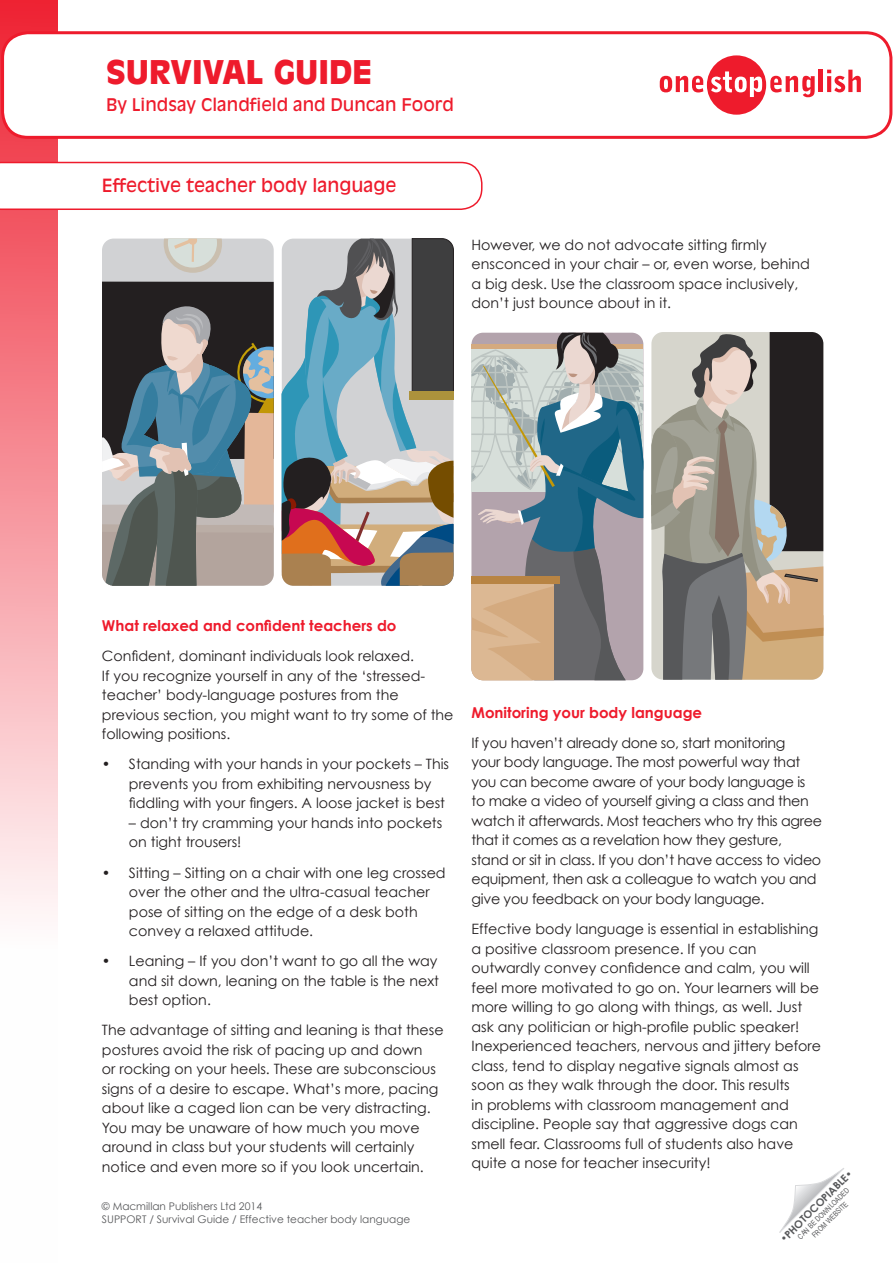
<style>
.page{position:relative;width:893px;height:1263px;background:#fff}
.page>*{position:absolute;margin:0;border:0;box-sizing:border-box;transform-origin:0 0}
.t1{font:900 32.25px "Antique Olive Std";color:#ee1b2c}
.t2{font:18px "Antique Olive Std";color:#ee1b2c}
.t3{font:17.25px "Antique Olive Std";color:#ee1b2c}
.BodyText{font:700 15px "Century Gothic";color:#ee1b2c}
.BodyText-2{font:14.25px/19.5px "Century Gothic";color:#231f20}
.BodyText-3{font:14.25px/19.5px "Century Gothic";letter-spacing:-.02em;color:#231f20}
.t4{font:10.5px/13.5px "Century Gothic";color:#57585a}
.t5{font:700 10.5px "Century Gothic";color:#57585a}
.t6{font:7.5px/9px "Arial Narrow";color:#57585a;text-align:center}
.s1{font-weight:400}
</style>
<div class="page">
<svg style="left:779px;top:1168px;width:65px;height:65px"></svg>
<svg style="left:0;top:0;width:58px;height:911px"></svg>
<div style="left:3px;top:33px;width:888px;height:104px;background:#fff;border-radius:26px"></div>
<div style="left:1px;top:31px;width:891px;height:108px;border:3px solid #ee1b2c;border-radius:26px"></div>
<svg style="left:0;top:162px;width:482px;height:48px"></svg>
<svg style="left:660px;top:55px;width:155px;height:60px"></svg>
<hr style="left:819px;top:70px;width:4px;height:22px;background:#ee1b2c">
<svg style="left:827px;top:70px;width:34px;height:22px"></svg>
<svg style="left:281px;top:239px;width:172px;height:347px"></svg>
<div style="left:102px;top:239px;width:172px;height:347px;background:#d1d2d4;border-radius:12px"></div>
<svg style="left:164px;top:239px;width:58px;height:34px"></svg>
<svg style="left:102px;top:282px;width:172px;height:304px"></svg>
<svg style="left:471px;top:333px;width:173px;height:347px"></svg>
<svg style="left:651px;top:332px;width:172px;height:348px"></svg>
<h1 class="t1" style="left:106px;top:53px;width:268px">SURVIVAL GUIDE</h1>
<p class="t3" style="left:106px;top:94px;width:349px">By Lindsay Clandfield and Duncan Foord</p>
<p class="t2" style="left:102px;top:174px;width:296px">Effective teacher body language</p>
<p class="BodyText-2" style="left:471px;top:234px;width:340px">However, we do not advocate sitting firmly ensconced in your chair – or, even worse, behind a big desk. Use the classroom space inclusively, don’t just bounce about in it.</p>
<p class="BodyText" style="left:102px;top:616px;width:296px">What relaxed and confident teachers do</p>
<p class="BodyText-2" style="left:102px;top:646px;width:353px">Confident, dominant individuals look relaxed.<br>If you recognize yourself in any of the ‘stressed&shy;teacher’ body-language postures from the previous section, you might want to try some of the following positions.</p>
<p class="BodyText-2" style="left:129px;top:754px;width:322px;text-indent:-27px">• Standing with your hands in your pockets – This prevents you from exhibiting nervousness by fiddling with your fingers. A loose jacket is best</p>
<p class="BodyText-2" style="left:129px;top:813px;width:315px">– don’t try cramming your hands into pockets on tight trousers!</p>
<p class="BodyText-2" style="left:129px;top:862px;width:318px;text-indent:-27px">• Sitting – Sitting on a chair with one leg crossed over the other and the ultra-casual teacher pose of sitting on the edge of a desk both convey a relaxed attitude.</p>
<p class="BodyText-2" style="left:129px;top:951px;width:312px;text-align:justify;text-indent:-27px">• Leaning – If you don’t want to go all the way and sit down, leaning on the table is the next best option.</p>
<p class="BodyText-2" style="left:102px;top:1020px;width:343px">The advantage of sitting and leaning is that these postures avoid the risk of pacing up and down<br>or rocking on your heels. These are subconscious signs of a desire to escape. What’s more, pacing about like a caged lion can be very distracting.<br>You may be unaware of how much you move around in class but your students will certainly notice and even more so if you look uncertain.</p>
<p class="t4" style="left:102px;top:1199px;width:310px">© Macmillan Publishers Ltd 2014<br>SUPPORT / Survival Guide / Effective teacher body language</p>
<p class="BodyText" style="left:471px;top:703px;width:232px">Monitoring your body language</p>
<p class="BodyText-3" style="left:471px;top:733px;width:352px">If you haven’t already done so, start monitoring<br>your body language. The most powerful way that you can become aware of your body language is to make a video of yourself giving a class and then watch it afterwards. Most teachers who try this agree that it comes as a revelation how they gesture, stand or sit in class. If you don’t have access to video equipment, then ask a colleague to watch you and give you feedback on your body language.</p>
<p class="BodyText-2" style="left:471px;top:919px;width:351px">Effective body language is essential in establishing a positive classroom presence. If you can outwardly convey confidence and calm, you will feel more motivated to go on. Your learners will be more willing to go along with things, as well. Just ask any politician or high-profile public speaker!<br>Inexperienced teachers, nervous and jittery before class, tend to display negative signals almost as soon as they walk through the door. This results<br>in problems with classroom management and discipline. People say that aggressive dogs can smell fear. Classrooms full of students also have quite a nose for teacher insecurity!</p>
<p class="t5" style="left:777px;top:1236px;width:99px;rotate:-45deg"><span class="s1">•</span>PHOTOCOPIABLE<span class="s1">•</span></p>
<p class="t6" style="left:796px;top:1234px;width:71px;rotate:-45deg">CAN BE DOWNLOADED<br>FROM WEBSITE</p>
</div>
